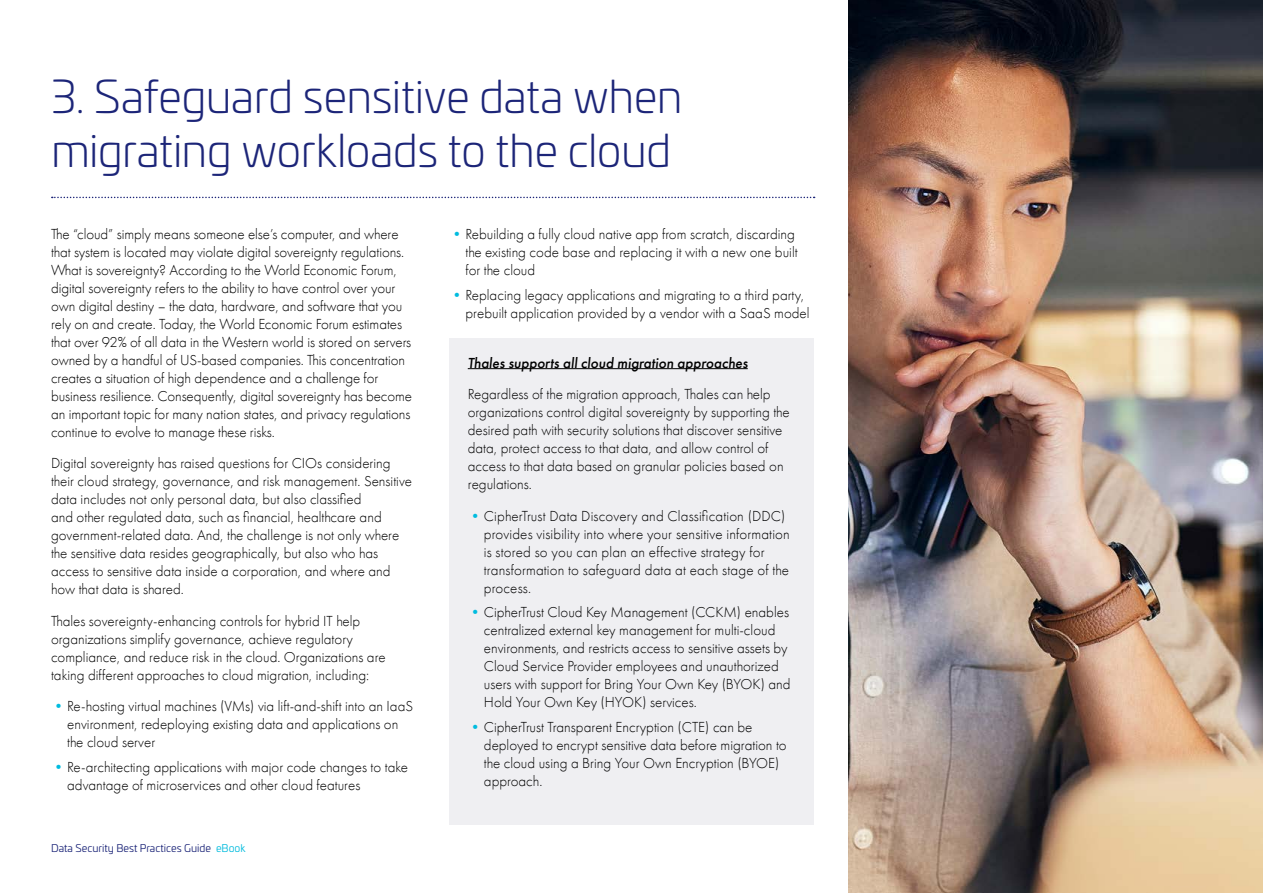
<style>
.page{position:relative;width:1263px;height:893px;background:#fff}
.page>*{position:absolute;margin:0;border:0;box-sizing:border-box;transform-origin:0 0}
.t1{font:300 45px/54px "Univia Pro";letter-spacing:-.015em;color:#1c2578}
.t2{font:300 15px/18px "Futura PT";color:#000}
.t3{font:500 15px "Futura PT";color:#000}
.t4{font:10.5px "Univia Pro";color:#1c2578}
.s1{font-weight:400;color:#00bcdf}
.s2{color:#0bd}
</style>
<div class="page">
<div style="left:449px;top:338px;width:365px;height:487px;background:#efeff2"></div>
<svg style="left:52px;top:197px;width:763px;height:1px"></svg>
<hr style="left:468px;top:368px;width:280px;height:1px;background:#000">
<img style="left:848px;top:0;width:415px;height:893px">
<h1 class="t1" style="left:51px;top:67px;width:633px">3. Safeguard sensitive data when migrating workloads to the cloud</h1>
<p class="t2" style="left:51px;top:225px;width:363px">The “cloud” simply means someone else’s computer, and where that system is located may violate digital sovereignty regulations.<br>What is sovereignty? According to the World Economic Forum, digital sovereignty refers to the ability to have control over your own digital destiny – the data, hardware, and software that you rely on and create. Today, the World Economic Forum estimates that over 92% of all data in the Western world is stored on servers owned by a handful of US-based companies. This concentration creates a situation of high dependence and a challenge for business resilience. Consequently, digital sovereignty has become an important topic for many nation states, and privacy regulations continue to evolve to manage these risks.</p>
<p class="t2" style="left:51px;top:455px;width:363px">Digital sovereignty has raised questions for CIOs considering their cloud strategy, governance, and risk management. Sensitive data includes not only personal data, but also classified<br>and other regulated data, such as financial, healthcare and government-related data. And, the challenge is not only where the sensitive data resides geographically, but also who has access to sensitive data inside a corporation, and where and how that data is shared.</p>
<p class="t2" style="left:51px;top:612px;width:336px">Thales sovereignty-enhancing controls for hybrid IT help organizations simplify governance, achieve regulatory compliance, and reduce risk in the cloud. Organizations are taking different approaches to cloud migration, including:</p>
<p class="t2" style="left:67px;top:698px;width:347px;text-indent:-16px"><span class="s1">•</span>Re-hosting virtual machines (VMs) via lift-and-shift into an IaaS environment, redeploying existing data and applications on the cloud server</p>
<p class="t2" style="left:67px;top:758px;width:342px;text-indent:-16px"><span class="s1">•</span>Re-architecting applications with major code changes to take advantage of microservices and other cloud features</p>
<p class="t4" style="left:51px;top:841px;width:196px">Data Security Best Practices Guide <span class="s2">eBook</span></p>
<p class="t2" style="left:465px;top:225px;width:334px;text-indent:-16px"><span class="s1">•</span>Rebuilding a fully cloud native app from scratch, discarding the existing code base and replacing it with a new one built for the cloud</p>
<p class="t2" style="left:465px;top:286px;width:346px;text-indent:-16px"><span class="s1">•</span>Replacing legacy applications and migrating to a third party, prebuilt application provided by a vendor with a SaaS model</p>
<p class="t3" style="left:468px;top:353px;width:283px">Thales supports all cloud migration approaches</p>
<p class="t2" style="left:468px;top:385px;width:323px">Regardless of the migration approach, Thales can help organizations control digital sovereignty by supporting the desired path with security solutions that discover sensitive data, protect access to that data, and allow control of access to that data based on granular policies based on regulations.</p>
<p class="t2" style="left:484px;top:507px;width:307px;text-indent:-16px"><span class="s1">•</span>CipherTrust Data Discovery and Classification (DDC) provides visibility into where your sensitive information is stored so you can plan an effective strategy for transformation to safeguard data at each stage of the process.</p>
<p class="t2" style="left:484px;top:603px;width:308px;text-indent:-16px"><span class="s1">•</span>CipherTrust Cloud Key Management (CCKM) enables centralized external key management for multi-cloud environments, and restricts access to sensitive assets by Cloud Service Provider employees and unauthorized users with support for Bring Your Own Key (BYOK) and Hold Your Own Key (HYOK) services.</p>
<p class="t2" style="left:484px;top:718px;width:304px;text-indent:-16px"><span class="s1">•</span>CipherTrust Transparent Encryption (CTE) can be deployed to encrypt sensitive data before migration to the cloud using a Bring Your Own Encryption (BYOE) approach.</p>
</div>
